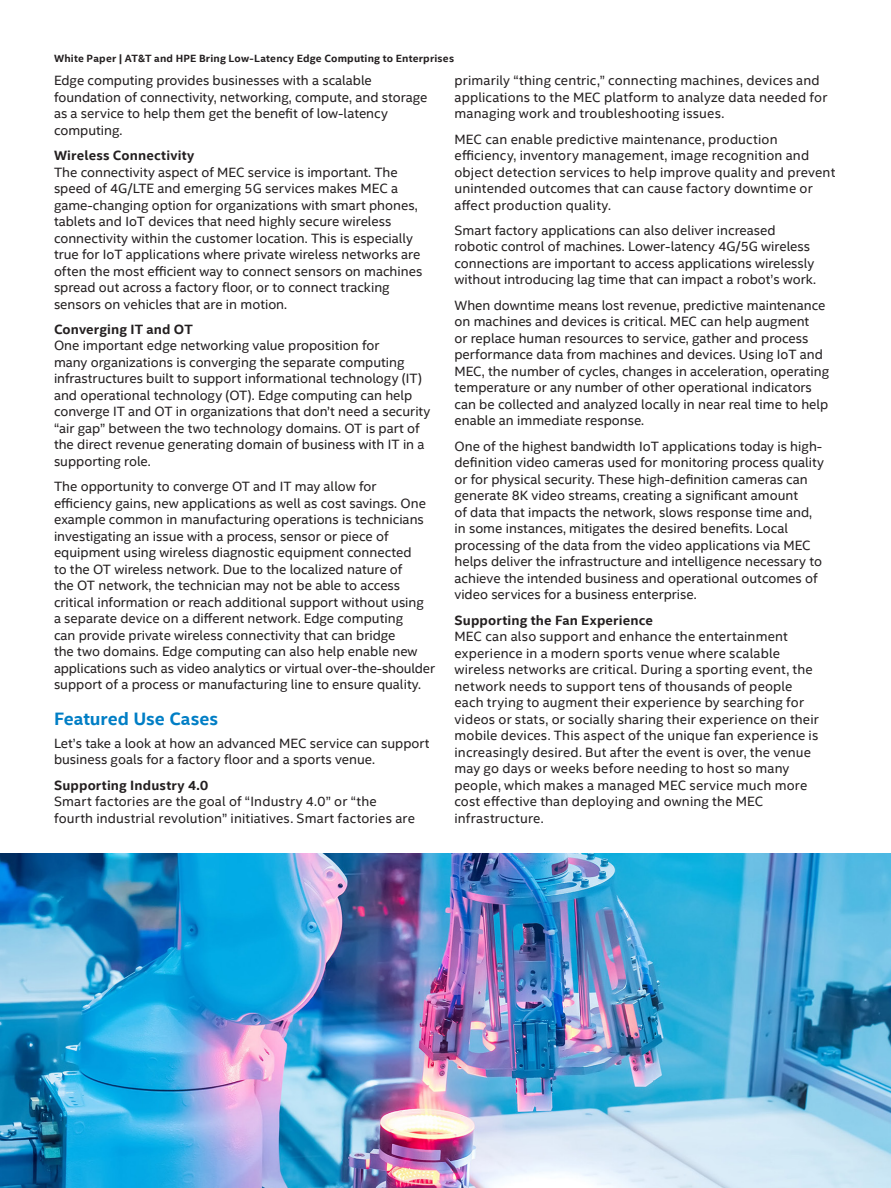
<style>
.page{position:relative;width:891px;height:1188px;background:#fff}
.page>*{position:absolute;margin:0;border:0;box-sizing:border-box;transform-origin:0 0}
.CopyHeaderBlue{font:700 18px "Intel Clear";color:#007ec5}
.MainCopy___Caption{font:13.5px/16.5px "Intel Clear";color:#231f20}
.MainCopy___Caption-2{font:700 13.5px "Intel Clear";letter-spacing:.015em;color:#231f20}
.Document_Header{font:700 10.5px "Intel Clear";letter-spacing:.02em;color:#231f20}
</style>
<div class="page">
<img style="left:0;top:853px;width:891px;height:335px">
<p class="Document_Header" style="left:54px;top:51px;width:402px">White Paper | AT&amp;T and HPE Bring Low-Latency Edge Computing to Enterprises</p>
<p class="MainCopy___Caption" style="left:54px;top:72px;width:375px">Edge computing provides businesses with a scalable foundation of connectivity, networking, compute, and storage as a service to help them get the benefit of low-latency computing.</p>
<p class="MainCopy___Caption-2" style="left:54px;top:146px;width:142px">Wireless Connectivity</p>
<p class="MainCopy___Caption" style="left:54px;top:163px;width:370px">The connectivity aspect of MEC service is important. The speed of 4G/LTE and emerging 5G services makes MEC a game-changing option for organizations with smart phones, tablets and IoT devices that need highly secure wireless connectivity within the customer location. This is especially true for IoT applications where private wireless networks are often the most efficient way to connect sensors on machines spread out across a factory floor, or to connect tracking sensors on vehicles that are in motion.</p>
<p class="MainCopy___Caption-2" style="left:54px;top:320px;width:140px">Converging IT and OT</p>
<p class="MainCopy___Caption" style="left:54px;top:337px;width:378px">One important edge networking value proposition for<br>many organizations is converging the separate computing infrastructures built to support informational technology (IT) and operational technology (OT). Edge computing can help converge IT and OT in organizations that don’t need a security “air gap” between the two technology domains. OT is part of the direct revenue generating domain of business with IT in a supporting role.</p>
<p class="MainCopy___Caption" style="left:54px;top:478px;width:383px">The opportunity to converge OT and IT may allow for efficiency gains, new applications as well as cost savings. One example common in manufacturing operations is technicians investigating an issue with a process, sensor or piece of equipment using wireless diagnostic equipment connected<br>to the OT wireless network. Due to the localized nature of<br>the OT network, the technician may not be able to access critical information or reach additional support without using<br>a separate device on a different network. Edge computing<br>can provide private wireless connectivity that can bridge<br>the two domains. Edge computing can also help enable new applications such as video analytics or virtual over-the-shoulder support of a process or manufacturing line to ensure quality.</p>
<p class="CopyHeaderBlue" style="left:54px;top:706px;width:166px">Featured Use Cases</p>
<p class="MainCopy___Caption" style="left:54px;top:734px;width:377px">Let’s take a look at how an advanced MEC service can support business goals for a factory floor and a sports venue.</p>
<p class="MainCopy___Caption-2" style="left:54px;top:776px;width:156px">Supporting Industry 4.0</p>
<p class="MainCopy___Caption" style="left:54px;top:793px;width:363px">Smart factories are the goal of “Industry 4.0” or “the fourth industrial revolution” initiatives. Smart factories are</p>
<p class="MainCopy___Caption" style="left:454px;top:72px;width:374px">primarily “thing centric,” connecting machines, devices and applications to the MEC platform to analyze data needed for managing work and troubleshooting issues.</p>
<p class="MainCopy___Caption" style="left:454px;top:130px;width:382px">MEC can enable predictive maintenance, production efficiency, inventory management, image recognition and object detection services to help improve quality and prevent unintended outcomes that can cause factory downtime or affect production quality.</p>
<p class="MainCopy___Caption" style="left:454px;top:222px;width:363px">Smart factory applications can also deliver increased robotic control of machines. Lower-latency 4G/5G wireless connections are important to access applications wirelessly without introducing lag time that can impact a robot’s work.</p>
<p class="MainCopy___Caption" style="left:454px;top:297px;width:376px">When downtime means lost revenue, predictive maintenance on machines and devices is critical. MEC can help augment<br>or replace human resources to service, gather and process performance data from machines and devices. Using IoT and MEC, the number of cycles, changes in acceleration, operating temperature or any number of other operational indicators can be collected and analyzed locally in near real time to help enable an immediate response.</p>
<p class="MainCopy___Caption" style="left:454px;top:437px;width:371px">One of the highest bandwidth IoT applications today is high&shy;definition video cameras used for monitoring process quality or for physical security. These high-definition cameras can generate 8K video streams, creating a significant amount<br>of data that impacts the network, slows response time and, in some instances, mitigates the desired benefits. Local processing of the data from the video applications via MEC helps deliver the infrastructure and intelligence necessary to achieve the intended business and operational outcomes of video services for a business enterprise.</p>
<p class="MainCopy___Caption-2" style="left:454px;top:611px;width:200px">Supporting the Fan Experience</p>
<p class="MainCopy___Caption" style="left:454px;top:628px;width:366px">MEC can also support and enhance the entertainment experience in a modern sports venue where scalable wireless networks are critical. During a sporting event, the network needs to support tens of thousands of people each trying to augment their experience by searching for videos or stats, or socially sharing their experience on their mobile devices. This aspect of the unique fan experience is increasingly desired. But after the event is over, the venue may go days or weeks before needing to host so many people, which makes a managed MEC service much more</p>
<p class="MainCopy___Caption" style="left:454px;top:793px;width:310px">cost effective than deploying and owning the MEC infrastructure.</p>
</div>
